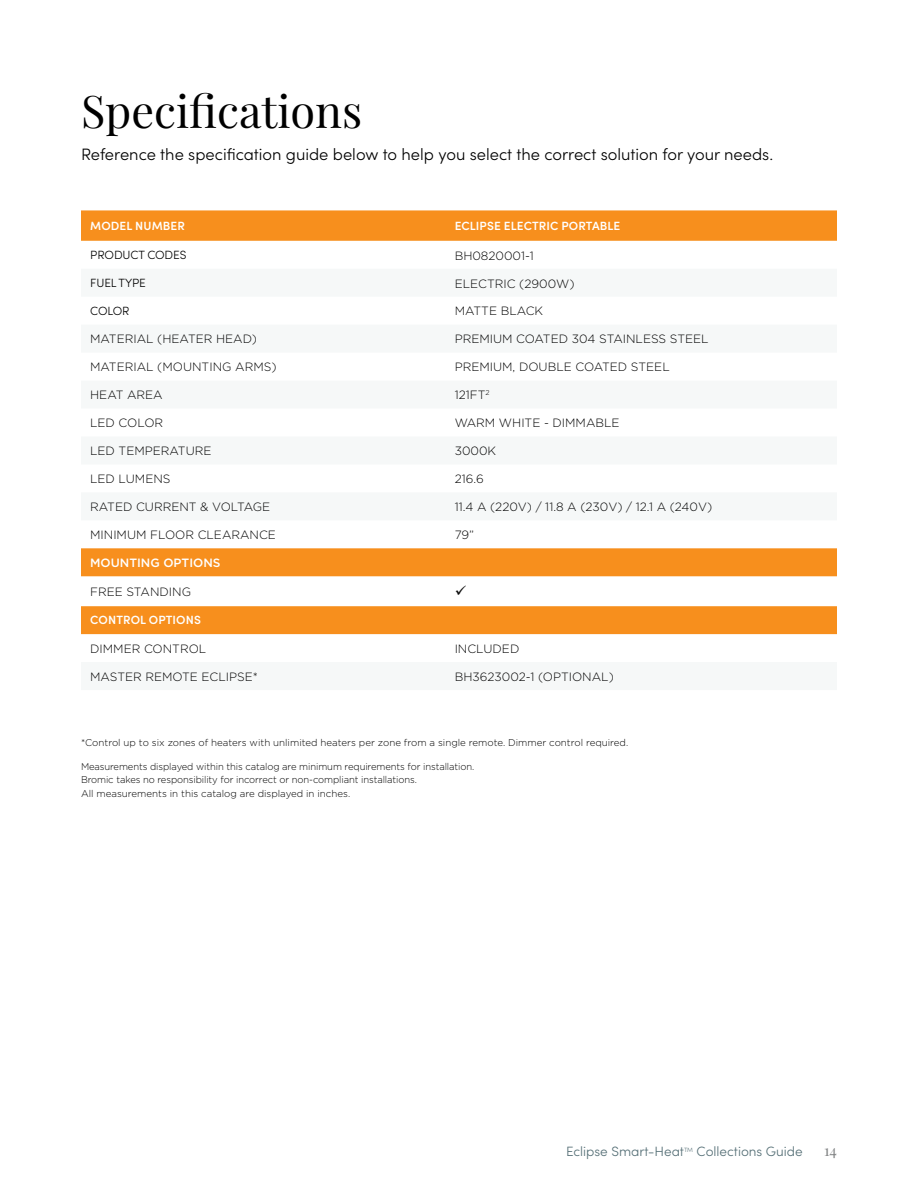
<style>
.page{position:relative;width:918px;height:1188px;background:#fff}
.page>*{position:absolute;margin:0;border:0;box-sizing:border-box;transform-origin:0 0}
.Page_Header{font:45px "Playfair Display";color:#000}
.Large_Intro_Body_Cop{font:300 16.5px "Sofia Pro";color:#000}
.t1{font:15px "Playfair Display";color:#818384}
.t2{font:300 13.5px "Sofia Pro";color:#546e75}
.t3{font:300 12px "Gotham";color:#000}
.t4{font:600 12px "Sofia Pro";letter-spacing:.01em;color:#fff}
.tech_copy{font:300 12px "Sofia Pro";letter-spacing:-.01em;color:#000}
.t5{font:500 12px "Gotham";color:#fff}
.t6{font:300 9.75px/13.5px "Gotham";letter-spacing:-.01em;color:#000}
</style>
<div class="page">
<div style="left:81px;top:210px;width:756px;height:31px;background:#f78f1d"></div>
<svg style="left:81px;top:548px;width:756px;height:86px;fill:#f78f1d"></svg>
<svg style="left:456px;top:585px;width:10px;height:10px"></svg>
<p class="Page_Header" style="left:81px;top:76px;width:283px">Specifications</p>
<p class="Large_Intro_Body_Cop" style="left:81px;top:142px;width:694px">Reference the specification guide below to help you select the correct solution for your needs.</p>
<p class="t4" style="left:90px;top:217px;width:96px">MODEL NUMBER</p>
<p class="t4" style="left:455px;top:217px;width:167px">ECLIPSE ELECTRIC PORTABLE</p>
<p class="tech_copy" style="left:90px;top:246px;width:98px">PRODUCT CODES</p>
<p class="t3" style="left:455px;top:248px;width:81px">BH0820001-1</p>
<p class="tech_copy" style="left:90px;top:274px;width:57px">FUEL TYPE</p>
<p class="t3" style="left:455px;top:276px;width:121px">ELECTRIC (2900W)</p>
<p class="tech_copy" style="left:90px;top:302px;width:41px">COLOR</p>
<p class="t3" style="left:455px;top:304px;width:90px">MATTE BLACK</p>
<p class="t3" style="left:90px;top:332px;width:168px">MATERIAL (HEATER HEAD)</p>
<p class="t3" style="left:455px;top:332px;width:256px">PREMIUM COATED 304 STAINLESS STEEL</p>
<p class="t3" style="left:90px;top:360px;width:188px">MATERIAL (MOUNTING ARMS)</p>
<p class="t3" style="left:455px;top:360px;width:217px">PREMIUM, DOUBLE COATED STEEL</p>
<p class="t3" style="left:90px;top:388px;width:74px">HEAT AREA</p>
<p class="t3" style="left:455px;top:388px;width:36px">121FT<sup>2</sup></p>
<p class="t3" style="left:90px;top:415px;width:75px">LED COLOR</p>
<p class="t3" style="left:455px;top:415px;width:166px">WARM WHITE - DIMMABLE</p>
<p class="t3" style="left:90px;top:443px;width:123px">LED TEMPERATURE</p>
<p class="t3" style="left:455px;top:443px;width:43px">3000K</p>
<p class="t3" style="left:90px;top:471px;width:82px">LED LUMENS</p>
<p class="t3" style="left:455px;top:471px;width:31px">216.6</p>
<p class="t3" style="left:90px;top:499px;width:182px">RATED CURRENT &amp; VOLTAGE</p>
<p class="t3" style="left:455px;top:499px;width:259px">11.4 A (220V) / 11.8 A (230V) / 12.1 A (240V)</p>
<p class="t3" style="left:90px;top:527px;width:187px">MINIMUM FLOOR CLEARANCE</p>
<p class="t3" style="left:455px;top:527px;width:21px">79”</p>
<p class="t5" style="left:90px;top:555px;width:132px">MOUNTING OPTIONS</p>
<p class="t3" style="left:90px;top:584px;width:102px">FREE STANDING</p>
<p class="t4" style="left:90px;top:611px;width:112px">CONTROL OPTIONS</p>
<p class="t3" style="left:90px;top:641px;width:118px">DIMMER CONTROL</p>
<p class="t3" style="left:455px;top:641px;width:66px">INCLUDED</p>
<p class="t3" style="left:90px;top:669px;width:169px">MASTER REMOTE ECLIPSE*</p>
<p class="t3" style="left:455px;top:669px;width:161px">BH3623002-1 (OPTIONAL)</p>
<p class="t6" style="left:81px;top:735px;width:549px">*Control up to six zones of heaters with unlimited heaters per zone from a single remote. Dimmer control required.</p>
<p class="t6" style="left:81px;top:759px;width:395px">Measurements displayed within this catalog are minimum requirements for installation.</p>
<p class="t6" style="left:81px;top:773px;width:337px">Bromic takes no responsibility for incorrect or non-compliant installations.<br>All measurements in this catalog are displayed in inches.</p>
<p class="t2" style="left:566px;top:1141px;width:238px">Eclipse Smart-Heat<sup>TM</sup> Collections Guide</p>
<p class="t1" style="left:824px;top:1138px;width:14px">14</p>
</div>
